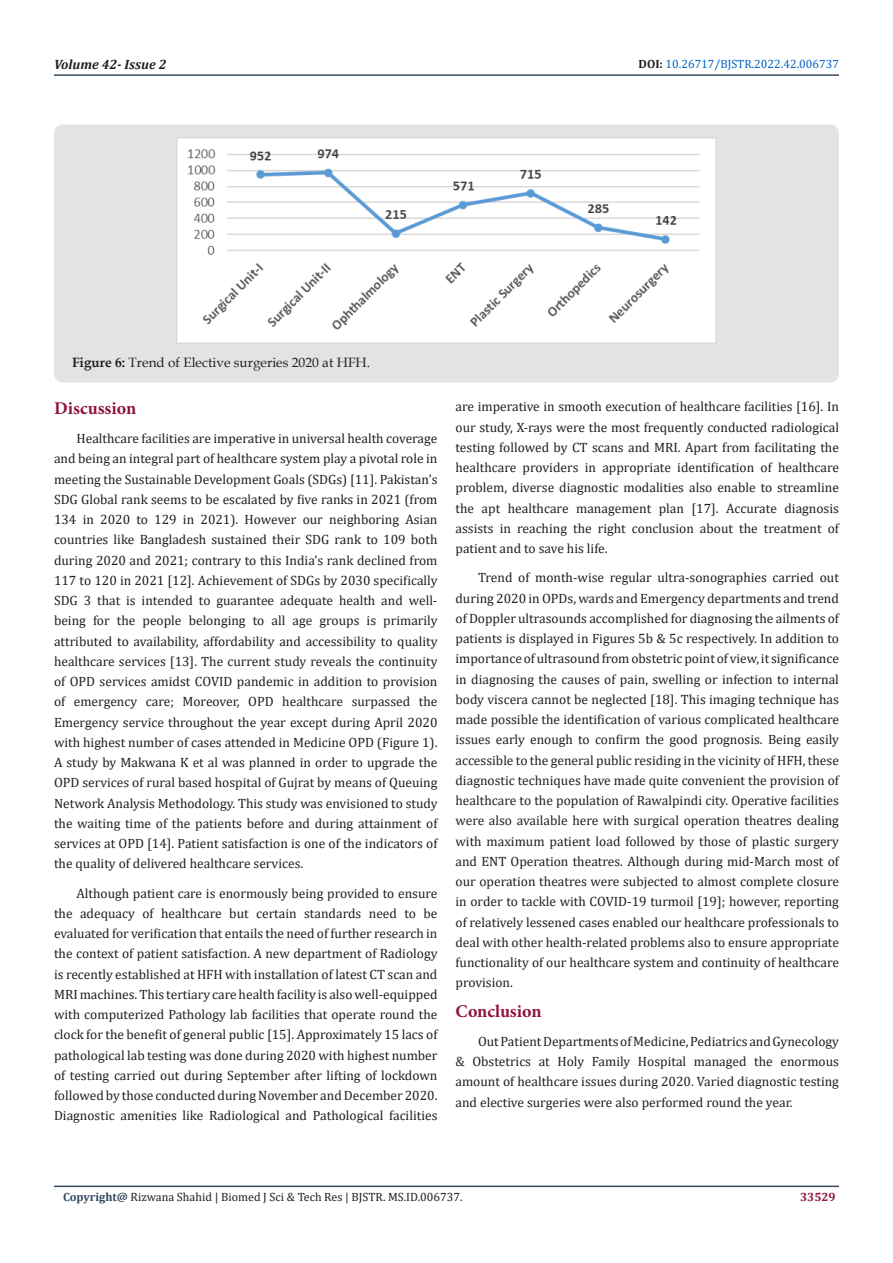
<style>
.page{position:relative;width:893px;height:1263px;background:#fff}
.page>*{position:absolute;margin:0;border:0;box-sizing:border-box;transform-origin:0 0}
.t1{font:700 18px "Minion Pro";color:#8f133a}
.t2{font:13.5px/20.2px "Cambria";color:#231f20;text-align:justify}
.t3{font:13.5px "Book Antiqua";color:#231f20}
.t4{font:italic 700 13.5px "Cambria";color:#231f20}
.t5{font:12px "Cambria";color:#231f20}
.t6{font:12px "Cambria";color:#0563c1}
.t7{font:700 12px "Cambria";color:#8f133a}
.s1{font-weight:700;color:#231f20}
.s2{font-weight:700}
.s3{font-weight:700;color:#34495e}
</style>
<div class="page">
<hr style="left:54px;top:1185px;width:785px;height:2px;background:#34495e">
<hr style="left:54px;top:74px;width:785px;height:2px;background:#34495e">
<div style="left:54px;top:124px;width:785px;height:258px;background:#e3e3e3;border-radius:9px"></div>
<img style="left:178px;top:139px;width:537px;height:203px">
<p class="t4" style="left:54px;top:55px;width:114px">Volume 42- Issue 2</p>
<p class="t6" style="left:639px;top:57px;width:202px"><span class="s1">DOI:</span> 10.26717/BJSTR.2022.42.006737</p>
<p class="t3" style="left:72px;top:352px;width:300px"><span class="s2">Figure 6:</span> Trend of Elective surgeries 2020 at HFH.</p>
<h1 class="t1" style="left:54px;top:395px;width:84px">Discussion</h1>
<p class="t2" style="left:54px;top:428px;width:385px;text-indent:22px">Healthcare facilities are imperative in universal health coverage and being an integral part of healthcare system play a pivotal role in meeting the Sustainable Development Goals (SDGs) [11]. Pakistan’s SDG Global rank seems to be escalated by five ranks in 2021 (from 134 in 2020 to 129 in 2021). However our neighboring Asian countries like Bangladesh sustained their SDG rank to 109 both during 2020 and 2021; contrary to this India’s rank declined from 117 to 120 in 2021 [12]. Achievement of SDGs by 2030 specifically SDG 3 that is intended to guarantee adequate health and well&shy;being for the people belonging to all age groups is primarily attributed to availability, affordability and accessibility to quality healthcare services [13]. The current study reveals the continuity of OPD services amidst COVID pandemic in addition to provision of emergency care; Moreover, OPD healthcare surpassed the Emergency service throughout the year except during April 2020 with highest number of cases attended in Medicine OPD (Figure 1).<br>A study by Makwana K et al was planned in order to upgrade the OPD services of rural based hospital of Gujrat by means of Queuing Network Analysis Methodology. This study was envisioned to study the waiting time of the patients before and during attainment of services at OPD [14]. Patient satisfaction is one of the indicators of the quality of delivered healthcare services.</p>
<p class="t2" style="left:54px;top:883px;width:385px;text-indent:22px">Although patient care is enormously being provided to ensure the adequacy of healthcare but certain standards need to be evaluated for verification that entails the need of further research in the context of patient satisfaction. A new department of Radiology is recently established at HFH with installation of latest CT scan and MRI machines. This tertiary care health facility is also well-equipped with computerized Pathology lab facilities that operate round the clock for the benefit of general public [15]. Approximately 15 lacs of pathological lab testing was done during 2020 with highest number of testing carried out during September after lifting of lockdown followed by those conducted during November and December 2020.<br>Diagnostic amenities like Radiological and Pathological facilities</p>
<p class="t2" style="left:455px;top:396px;width:385px">are imperative in smooth execution of healthcare facilities [16]. In our study, X-rays were the most frequently conducted radiological testing followed by CT scans and MRI. Apart from facilitating the healthcare providers in appropriate identification of healthcare problem, diverse diagnostic modalities also enable to streamline the apt healthcare management plan [17]. Accurate diagnosis assists in reaching the right conclusion about the treatment of patient and to save his life.</p>
<p class="t2" style="left:455px;top:567px;width:385px;text-indent:22px">Trend of month-wise regular ultra-sonographies carried out during 2020 in OPDs, wards and Emergency departments and trend of Doppler ultrasounds accomplished for diagnosing the ailments of patients is displayed in Figures 5b &amp; 5c respectively. In addition to importance of ultrasound from obstetric point of view, it significance in diagnosing the causes of pain, swelling or infection to internal body viscera cannot be neglected [18]. This imaging technique has made possible the identification of various complicated healthcare issues early enough to confirm the good prognosis. Being easily accessible to the general public residing in the vicinity of HFH, these diagnostic techniques have made quite convenient the provision of healthcare to the population of Rawalpindi city. Operative facilities were also available here with surgical operation theatres dealing with maximum patient load followed by those of plastic surgery and ENT Operation theatres. Although during mid-March most of our operation theatres were subjected to almost complete closure in order to tackle with COVID-19 turmoil [19]; however, reporting of relatively lessened cases enabled our healthcare professionals to deal with other health-related problems also to ensure appropriate functionality of our healthcare system and continuity of healthcare provision.</p>
<h1 class="t1" style="left:455px;top:998px;width:88px">Conclusion</h1>
<p class="t2" style="left:455px;top:1031px;width:385px;text-indent:22px">Out Patient Departments of Medicine, Pediatrics and Gynecology &amp; Obstetrics at Holy Family Hospital managed the enormous amount of healthcare issues during 2020. Varied diagnostic testing and elective surgeries were also performed round the year.</p>
<p class="t5" style="left:63px;top:1190px;width:401px"><span class="s3">Copyright@</span> Rizwana Shahid | Biomed J Sci &amp; Tech Res | BJSTR. MS.ID.006737.</p>
<p class="t7" style="left:800px;top:1188px;width:37px">33529</p>
</div>
